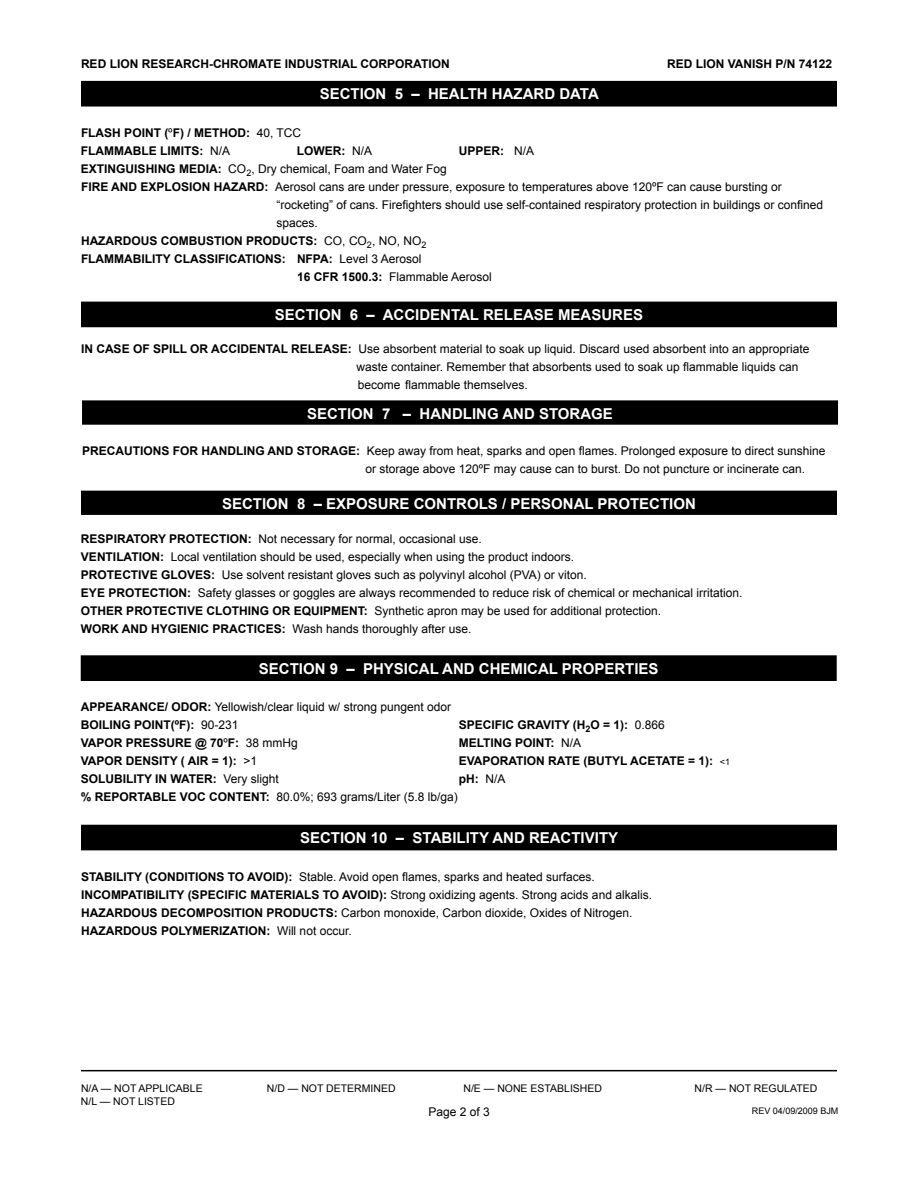
<style>
.page{position:relative;width:918px;height:1188px;background:#fff}
.page>*{position:absolute;margin:0;border:0;box-sizing:border-box;transform-origin:0 0}
.t1{font:700 15px "Arial";color:#fff}
.t2{font:12px/18px "Arial";color:#000}
.t3{font:700 12px/18px "Arial";color:#000}
.t4{font:10.5px "Arial";color:#000}
.t5{font:9px "Arial";color:#000}
.s1{font-weight:400}
.s2{font-weight:700}
.s3{font-weight:400;font-size:9px}
</style>
<div class="page">
<hr style="left:81px;top:1070px;width:756px;height:1px;background:#000">
<div style="left:82px;top:82px;width:754px;height:24px;background:#000"></div>
<div style="left:81px;top:81px;width:756px;height:26px;border:2px solid #000"></div>
<div style="left:82px;top:302px;width:754px;height:25px;background:#000"></div>
<div style="left:83px;top:401px;width:754px;height:23px;background:#000"></div>
<div style="left:82px;top:400px;width:756px;height:25px;border:2px solid #000"></div>
<div style="left:82px;top:491px;width:754px;height:23px;background:#000"></div>
<div style="left:81px;top:491px;width:756px;height:24px;border:2px solid #000"></div>
<div style="left:81px;top:656px;width:755px;height:24px;background:#000"></div>
<div style="left:81px;top:655px;width:756px;height:26px;border:2px solid #000"></div>
<div style="left:82px;top:825px;width:754px;height:25px;background:#000"></div>
<p class="t3" style="left:81px;top:55px;width:9px">RED</p>
<p class="t3" style="left:110px;top:55px;width:42px">LION RESEARC</p>
<p class="t3" style="left:200px;top:55px;width:57px">H-CHROMATE</p>
<p class="t3" style="left:285px;top:55px;width:39px">INDUSTR</p>
<p class="t3" style="left:338px;top:55px;width:76px">IAL CORPORAT</p>
<p class="t3" style="left:428px;top:55px;width:21px">ION</p>
<p class="t3" style="left:667px;top:55px;width:9px">RED</p>
<p class="t3" style="left:696px;top:55px;width:138px">LION VAN ISH P/N 74122</p>
<p class="t1" style="left:320px;top:84px;width:11px">SECT</p>
<p class="t1" style="left:360px;top:84px;width:175px">ION 5 – HEALTH HAZARD</p>
<p class="t1" style="left:559px;top:84px;width:11px">DATA</p>
<p class="t3" style="left:81px;top:124px;width:123px">FLASH POINT (<span class="s1">º</span>F) / MET</p>
<p class="t2" style="left:219px;top:124px;width:83px"><span class="s2">HOD:</span> 40, TCC</p>
<p class="t3" style="left:81px;top:142px;width:25px">FLAMMA</p>
<p class="t3" style="left:133px;top:142px;width:99px">BLE LIMITS : <span class="s1">N/A</span></p>
<p class="t3" style="left:297px;top:142px;width:77px">LOWER: <span class="s1">N/A</span></p>
<p class="t3" style="left:459px;top:142px;width:77px">UPPER: <span class="s1">N/A</span></p>
<p class="t3" style="left:81px;top:160px;width:108px">EXTINGUISHING MED</p>
<p class="t2" style="left:206px;top:160px;width:243px"><span class="s2">IA:</span> co<sub>2</sub>, dry chemical, Foam and Water Fog</p>
<p class="t3" style="left:81px;top:178px;width:77px">FI RE AND EXPLO</p>
<p class="t2" style="left:181px;top:178px;width:602px"><span class="s2">SIO N HAZARD:</span> Aerosol cans are under pressure, exposure to temperatures above 120ºF can cause bursting or</p>
<p class="t2" style="left:276px;top:196px;width:548px">“rocketing” of cans. Firefighters should use self-contained respiratory protection in buildings or confined</p>
<p class="t2" style="left:276px;top:214px;width:43px">spaces.</p>
<p class="t3" style="left:81px;top:232px;width:347px">HAZARDOUS COMBUSTION PRODUCTS: <span class="s1">CO, CO</span><sub>2</sub><span class="s1">, NO, NO</span><sub>2</sub></p>
<p class="t3" style="left:81px;top:250px;width:25px">FLAMMA</p>
<p class="t3" style="left:133px;top:250px;width:67px">BILITY CLASS</p>
<p class="t3" style="left:215px;top:250px;width:23px">IFICAT</p>
<p class="t2" style="left:297px;top:250px;width:196px;text-indent:-44px"><span class="s2">IONS : N FPA:</span> level 3 Aerosol<br><span class="s2">16 CFR 1500.3:</span> Flammable Aerosol</p>
<p class="t1" style="left:275px;top:305px;width:370px">SECTION 6 – ACCIDENTAL RELEASE MEASURES</p>
<p class="t3" style="left:81px;top:341px;width:25px">IN CASE</p>
<p class="t3" style="left:133px;top:341px;width:88px">OF SPILL OR ACC</p>
<p class="t3" style="left:237px;top:341px;width:13px">IDENTA</p>
<p class="t3" style="left:281px;top:341px;width:44px">L RELEASE</p>
<p class="t2" style="left:356px;top:340px;width:455px;text-indent:-9px"><span class="s2">:</span> use absorbent material to soak up liquid. Discard used absorbent into an appropriate waste container. Remember that absorbents used to soak up flammable liquids can become flammable themselves.</p>
<p class="t1" style="left:307px;top:404px;width:11px">SECT</p>
<p class="t1" style="left:347px;top:404px;width:95px">ION 7 – HAND</p>
<p class="t1" style="left:463px;top:404px;width:52px">LING AND</p>
<p class="t1" style="left:539px;top:404px;width:42px">STORAGE</p>
<p class="t2" style="left:365px;top:442px;width:462px;text-indent:-283px"><span class="s2">PRECAUTIONS FOR HANDLI NG AND STORAGE:</span> Keep away from heat, sparks and open flames. Prolonged exposure to direct sunshine or storage above 120ºF may cause can to burst. Do not puncture or incinerate can.</p>
<p class="t1" style="left:222px;top:494px;width:11px">SECT</p>
<p class="t1" style="left:262px;top:494px;width:186px">ION 8 – EXPOSURE CONTR</p>
<p class="t1" style="left:467px;top:494px;width:65px">OLS / PERS</p>
<p class="t1" style="left:551px;top:494px;width:90px">ONAL PROTECT</p>
<p class="t1" style="left:669px;top:494px;width:26px">ION</p>
<p class="t2" style="left:81px;top:530px;width:495px;text-indent:146px"><span class="s2">ION:</span> not necessary for normal, occasional use.<br><span class="s2">VENTILATION:</span> Local ventilation should be used, especially when using the product indoors.<br><span class="s2">PROTECTIVE GLOV</span></p>
<p class="t3" style="left:81px;top:530px;width:9px">RES</p>
<p class="t3" style="left:106px;top:530px;width:20px">PIRAT</p>
<p class="t3" style="left:141px;top:530px;width:64px">ORY PROTECT</p>
<p class="t2" style="left:81px;top:566px;width:663px;text-indent:114px"><span class="s2">ES:</span> Use solvent resistant gloves such as polyvinyl alcohol (PVA) or viton.<br><span class="s2">EYE PROTECTION:</span> Safety glasses or goggles are always recommended to reduce risk of chemical or mechanical irritation.<br><span class="s2">OTHER PROTECTIVE CLOTHI NG OR EQUIPMENT:</span> Synthetic apron may be used for additional protection.<br><span class="s2">WORK AND HYGIENIC PRACTICES:</span> Wash hands thoroughly after use.</p>
<p class="t1" style="left:259px;top:659px;width:11px">SECT</p>
<p class="t1" style="left:299px;top:659px;width:155px">ION 9 – PHYSICAL AND</p>
<p class="t1" style="left:479px;top:659px;width:137px">CHEMICAL PROPERT</p>
<p class="t1" style="left:634px;top:659px;width:15px">IES</p>
<p class="t3" style="left:81px;top:698px;width:34px">APPEARANCE</p>
<p class="t2" style="left:165px;top:698px;width:288px"><span class="s2">/ ODOR:</span> yellowish/clear liquid w/ strong pungent odor</p>
<p class="t3" style="left:81px;top:716px;width:8px">BOILI</p>
<p class="t3" style="left:113px;top:716px;width:127px">NG POI NT(ºF): <span class="s1">90-231</span></p>
<p class="t3" style="left:459px;top:716px;width:208px">SPECIFIC GRAVITY (H<sub>2</sub>O = 1): <span class="s1">0.866</span></p>
<p class="t3" style="left:81px;top:734px;width:219px">VAPOR PRESSURE @ 70<span class="s1">º</span>F: <span class="s1">38 mmHg</span></p>
<p class="t3" style="left:459px;top:734px;width:124px">ME LTING POINT: <span class="s1">N/A</span></p>
<p class="t3" style="left:81px;top:752px;width:178px">VAPOR DENSITY ( AIR = 1): <span class="s1">&gt;1</span></p>
<p class="t3" style="left:459px;top:752px;width:50px">EVAPORAT</p>
<p class="t3" style="left:524px;top:752px;width:34px">ION RATE</p>
<p class="t3" style="left:583px;top:752px;width:56px">(BUTYL ACETATE</p>
<p class="t3" style="left:688px;top:752px;width:43px">= 1): <span class="s3">&lt;1</span></p>
<p class="t3" style="left:81px;top:770px;width:8px">SOLUBILI</p>
<p class="t3" style="left:137px;top:770px;width:144px">TY IN WATER: <span class="s1">Very slight</span></p>
<p class="t3" style="left:459px;top:770px;width:48px">PH: <span class="s1">N/A</span></p>
<p class="t2" style="left:81px;top:788px;width:379px"><span class="s2">% REPORTABLE VOC CONTENT:</span> 80.0%; 693 grams/Liter (5.8 lb/ga)</p>
<p class="t1" style="left:300px;top:828px;width:11px">SECT</p>
<p class="t1" style="left:340px;top:828px;width:83px">ION 10 – STA</p>
<p class="t1" style="left:442px;top:828px;width:63px">BILITY AND</p>
<p class="t1" style="left:529px;top:828px;width:12px">REACT</p>
<p class="t1" style="left:581px;top:828px;width:39px">IVITY</p>
<p class="t3" style="left:81px;top:868px;width:30px">STABILI</p>
<p class="t3" style="left:81px;top:868px;width:515px;text-indent:46px">TY (CONDITIONS TO AVOID): <span class="s1">Stable. Avoid open flames, sparks and heated surfaces.<br></span>INCOMPATIBILITY (SPECIFIC MATERIALS TO AVOI</p>
<p class="t2" style="left:81px;top:885px;width:573px;text-indent:290px"><span class="s2">D):</span> Strong oxidizing agents. Strong acids and alkalis.<br><span class="s2">HAZARDOUS DECOMPOSITION PRODUCTS:</span> Carbon monoxide, Carbon dioxide, Oxides of Nitrogen.<br><span class="s2">HAZARDOU S POLY</span></p>
<p class="t2" style="left:193px;top:921px;width:161px"><span class="s2">MERIZATIO N:</span> Will not occur.</p>
<p class="t4" style="left:81px;top:1082px;width:123px">N/A — NOT APPLICABLE</p>
<p class="t4" style="left:267px;top:1082px;width:130px">N/D — NOT DETERMINED</p>
<p class="t4" style="left:463px;top:1082px;width:140px">N/E — NONE ESTABLISHED</p>
<p class="t4" style="left:695px;top:1082px;width:124px">N/R — NOT REGULATED</p>
<p class="t4" style="left:81px;top:1094px;width:95px">N/L — NOT LISTED</p>
<p class="t5" style="left:752px;top:1105px;width:88px">REV 04/09/2009 BJM</p>
<p class="t2" style="left:428px;top:1103px;width:63px">Page 2 of 3</p>
</div>
